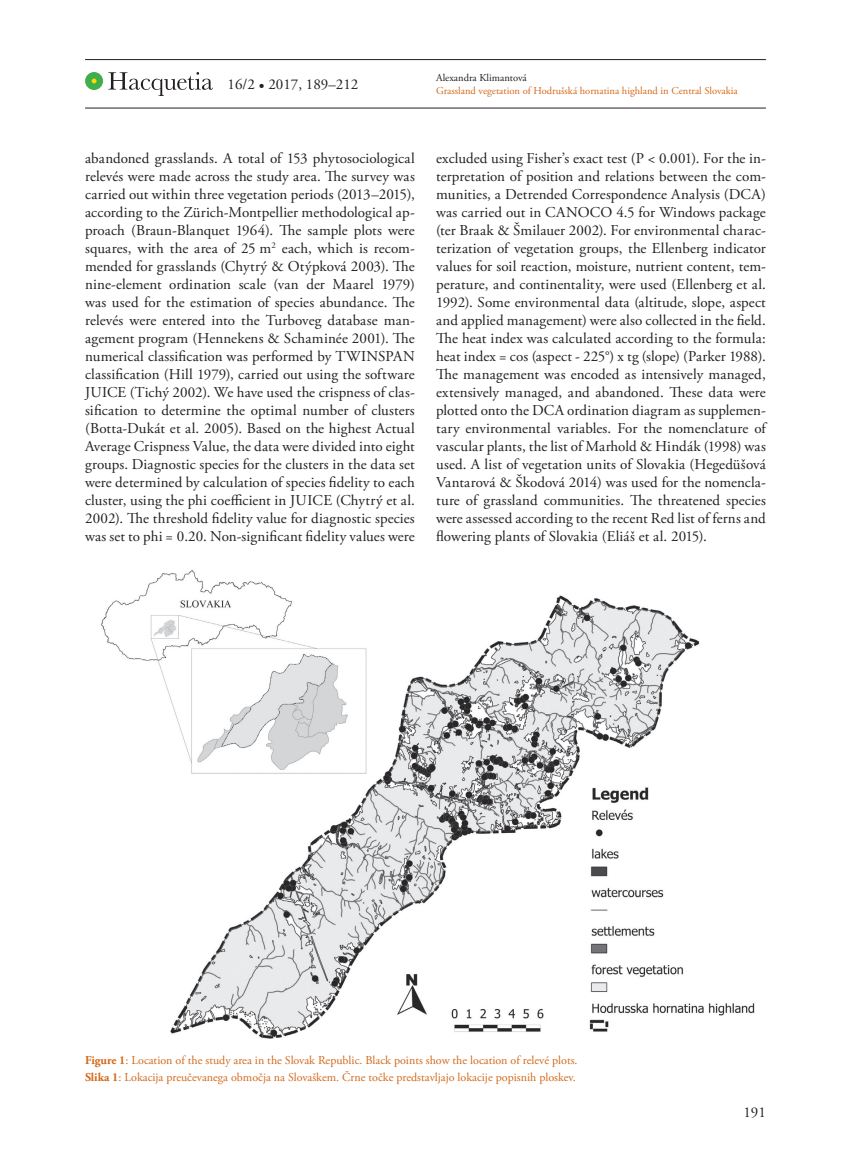
<style>
.page{position:relative;width:851px;height:1149px;background:#fff}
.page>*{position:absolute;margin:0;border:0;box-sizing:border-box;transform-origin:0 0}
.t1{font:15px/18px "Adobe Garamond Pro";letter-spacing:.005em;color:#231f20;text-align:justify}
.t2{font:12px/16.5px "Adobe Garamond Pro";color:#d3691a}
.t3{font:10.5px "Adobe Garamond Pro";color:#d3691a}
.t4{font:10.5px "Adobe Garamond Pro";color:#231f20}
.s1{font-weight:700}
</style>
<div class="page">
<hr style="left:85px;top:59px;width:680px;height:1px;background:#231f20">
<hr style="left:85px;top:108px;width:680px;height:1px;background:#231f20">
<svg style="left:108px;top:72px;width:105px;height:24px"></svg>
<div style="left:85px;top:72px;width:18px;height:18px;background:#40ae49;border-radius:50%"></div>
<svg style="left:92px;top:79px;width:4px;height:4px"></svg>
<img style="left:101px;top:570px;width:654px;height:467px">
<p class="t1" style="left:227px;top:76px;width:132px">16/2 • 2017, 189–212</p>
<p class="t4" style="left:436px;top:72px;width:92px">Alexandra Klimantová</p>
<p class="t3" style="left:436px;top:84px;width:303px">Grassland vegetation of Hodrušská hornatina highland in Central Slovakia</p>
<p class="t1" style="left:85px;top:149px;width:331px">abandoned grasslands. A total of 153 phytosociological relevés were made across the study area. The survey was carried out within three vegetation periods (2013–2015), according to the Zürich-Montpellier methodological ap&shy;proach (Braun-Blanquet 1964). The sample plots were squares, with the area of 25 m<sup>2</sup> each, which is recom&shy;mended for grasslands (Chytrý &amp; Otýpková 2003). The nine-element ordination scale (van der Maarel 1979) was used for the estimation of species abundance. The relevés were entered into the Turboveg database man&shy;agement program (Hennekens &amp; Schaminée 2001). The numerical classification was performed by TWINSPAN classification (Hill 1979), carried out using the software JUICE (Tichý 2002). We have used the crispness of clas&shy;sification to determine the optimal number of clusters (Botta-Dukát et al. 2005). Based on the highest Actual Average Crispness Value, the data were divided into eight groups. Diagnostic species for the clusters in the data set were determined by calculation of species fidelity to each cluster, using the phi coefficient in Juice</p>
<p class="t1" style="left:85px;top:491px;width:331px;text-indent:251px">(Chytrý et al.<br>2002). The threshold fidelity value for diagnostic species was set to phi = 0.20. Non-significant fidelity values were</p>
<p class="t1" style="left:436px;top:149px;width:331px">excluded using Fisher’s exact test (P &lt; 0.001). For the in&shy;terpretation of position and relations between the com&shy;munities, a Detrended Correspondence Analysis (DCA) was carried out in CANOCO 4.5 for Windows package (ter Braak &amp; Šmilauer 2002). For environmental charac&shy;terization of vegetation groups, the Ellenberg indicator values for soil reaction, moisture, nutrient content, tem&shy;perature, and continentality, were used (Ellenberg et al.<br>1992). Some environmental data (altitude, slope, aspect and applied management) were also collected in the field.<br>The heat index was calculated according to the formula: heat index = cos (aspect - 225°) x tg (slope) (Parker 1988).<br>The management was encoded as intensively managed, extensively managed, and abandoned. These data were plotted onto the DCA ordination diagram as supplemen&shy;tary environmental variables. For the nomenclature of vascular plants, the list of Marhold &amp; Hindák (1998) was used. A list of vegetation units of Slovakia (Hegedüšová Vantarová &amp; Škodová 2014) was used for the nomencla&shy;ture of grassland communities. The threatened species were assessed according to the recent Red list of ferns and flowering plants of Slovakia (Eliáš et al. 2015).</p>
<p class="t2" style="left:85px;top:1052px;width:494px"><span class="s1">Figure 1</span>: Location of the study area in the Slovak Republic. Black points show the location of relevé plots.<br><span class="s1">Slika 1</span>: Lokacija preučevanega območja na Slovaškem. Črne točke predstavljajo lokacije popisnih ploskev.</p>
<p class="t1" style="left:743px;top:1103px;width:24px">191</p>
</div>
